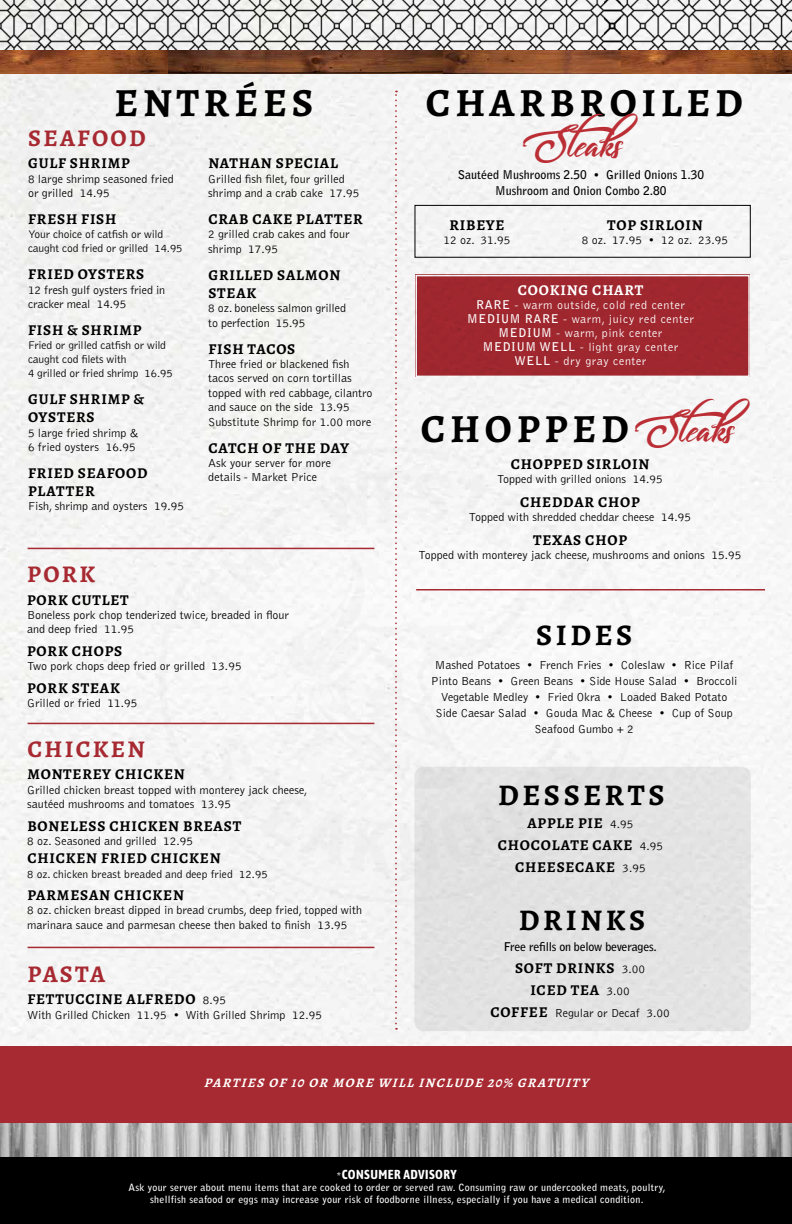
<style>
.page{position:relative;width:792px;height:1224px;background:#fff}
.page>*{position:absolute;margin:0;border:0;box-sizing:border-box;transform-origin:0 0}
.t1{font:47.9px "Libertinage";color:#bb2e35}
.t2{font:700 40px "Alegreya";letter-spacing:.12em;color:#000}
.t3{font:700 30px "Alegreya";letter-spacing:.12em;color:#000}
.t4{font:700 24px "Alegreya";letter-spacing:.095em;color:#a72931}
.t5{font:700 15px/18px "Alegreya";letter-spacing:.055em;color:#000}
.t6{font:700 15px "Alegreya";letter-spacing:.055em;color:#fff}
.t7{font:italic 700 13px "Alegreya";color:#fff}
.t8{font:700 13px "Asap Condensed";letter-spacing:.035em;color:#fff}
.t9{font:300 12px/14.4px "Bell Gothic Std";color:#000}
.t10{font:300 12px/14px "Bell Gothic Std";letter-spacing:.05em;color:#fff;text-align:center}
.t11{font:700 12px/16px "Bell Gothic Std";color:#000;text-align:center}
.t12{font:700 12px "Bell Gothic Std";letter-spacing:-.02em;color:#000}
.t13{font:300 11.5px/14.1px "Bell Gothic Std";letter-spacing:-.01em;color:#000}
.t14{font:700 10px/12px "Bell Gothic Std";letter-spacing:.025em;color:#fff;text-align:center}
.s1{font-family:"Bell Gothic Std";font-weight:300;font-size:12px}
.s2{font-weight:700}
.s3{font-family:"Libertinage";font-weight:400;font-size:47.9px;color:#bb2e35}
.s4{font-family:"Alegreya";font-weight:700;font-size:15px}
.s5{font-family:"Bell Gothic Std";font-size:9px}
</style>
<div class="page">
<div style="left:0;top:73px;width:792px;height:973px;background:#f5f5f4"></div>
<img style="left:0;top:1123px;width:383px;height:35px">
<img style="left:383px;top:1123px;width:409px;height:35px">
<div style="left:0;top:1158px;width:792px;height:66px;background:#000"></div>
<img style="left:0;top:0;width:184px;height:50px">
<img style="left:184px;top:0;width:214px;height:50px">
<img style="left:398px;top:0;width:206px;height:50px">
<img style="left:604px;top:0;width:188px;height:50px">
<img style="left:0;top:50px;width:792px;height:23px">
<div style="left:148px;top:435px;width:501px;height:481px;background:#f5f5f5"></div>
<div style="left:0;top:1046px;width:792px;height:77px;background:#a72931"></div>
<div style="left:414px;top:767px;width:337px;height:264px;background:#e3e3e4;border-radius:9px"></div>
<div style="left:414px;top:273px;width:338px;height:106px;background:#a0272f"></div>
<div style="left:415px;top:275px;width:335px;height:102px;border:2px solid #fff"></div>
<svg style="left:395px;top:91px;width:2px;height:939px"></svg>
<hr style="left:28px;top:548px;width:346px;height:1px;background:#a72931">
<hr style="left:28px;top:723px;width:346px;height:1px;background:#a72931">
<hr style="left:28px;top:947px;width:346px;height:1px;background:#a72931">
<div style="left:414px;top:205px;width:337px;height:53px;border:1px solid #000"></div>
<hr style="left:416px;top:589px;width:349px;height:2px;background:#a72931">
<h2 class="t2" style="left:114px;top:75px;width:200px">ENTRÉES</h2>
<h3 class="t4" style="left:28px;top:121px;width:119px">SEAFOOD</h3>
<p class="t5" style="left:28px;top:154px;width:103px">GULF SHRIMP</p>
<p class="t9" style="left:28px;top:172px;width:147px">8 large shrimp seasoned fried or grilled 14.95</p>
<p class="t5" style="left:28px;top:210px;width:90px">FRESH FISH</p>
<p class="t13" style="left:28px;top:227px;width:156px;line-height:14.4px">Your choice of catfish or wild caught cod fried or grilled 14.95</p>
<p class="t5" style="left:28px;top:265px;width:118px">FRIED OYSTERS</p>
<p class="t9" style="left:28px;top:283px;width:139px">12 fresh gulf oysters fried in cracker meal 14.95</p>
<p class="t5" style="left:28px;top:321px;width:115px">FISH &amp; SHRIMP</p>
<p class="t13" style="left:28px;top:338px;width:146px">Fried or grilled catfish or wild caught cod filets with<br>4 grilled or fried shrimp 16.95</p>
<p class="t5" style="left:28px;top:390px;width:118px">GULF SHRIMP &amp;<br>OYSTERS</p>
<p class="t9" style="left:28px;top:426px;width:112px">5 large fried shrimp &amp;<br>6 fried oysters 16.95</p>
<p class="t5" style="left:28px;top:464px;width:121px">FRIED SEAFOOD<br>PLATTER</p>
<p class="t9" style="left:28px;top:499px;width:158px">Fish, shrimp and oysters 19.95</p>
<p class="t5" style="left:208px;top:154px;width:131px">NATHAN SPECIAL</p>
<p class="t9" style="left:208px;top:172px;width:153px">Grilled fish filet, four grilled shrimp and a crab cake 17.95</p>
<p class="t5" style="left:208px;top:210px;width:156px">CRAB CAKE PLATTER</p>
<p class="t9" style="left:208px;top:228px;width:143px">2 grilled crab cakes and four shrimp 17.95</p>
<p class="t5" style="left:208px;top:266px;width:133px">GRILLED SALMON<br>STEAK</p>
<p class="t9" style="left:208px;top:301px;width:139px">8 oz. boneless salmon grilled to perfection 15.95</p>
<p class="t5" style="left:208px;top:339px;width:88px">FISH TACOS</p>
<p class="t9" style="left:208px;top:357px;width:166px">Three fried or blackened fish tacos served on corn tortillas topped with red cabbage, cilantro and sauce on the side 13.95<br>Substitute Shrimp for 1.00 more</p>
<p class="t5" style="left:208px;top:438px;width:142px">CATCH OF THE DAY</p>
<p class="t9" style="left:208px;top:456px;width:125px">Ask your server for more details - Market Price</p>
<h3 class="t4" style="left:27px;top:558px;width:70px">PORK</h3>
<p class="t5" style="left:27px;top:590px;width:103px">PORK CUTLET</p>
<p class="t9" style="left:27px;top:608px;width:264px">Boneless pork chop tenderized twice, breaded in flour and deep fried 11.95</p>
<p class="t5" style="left:27px;top:642px;width:97px">PORK CHOPS</p>
<p class="t9" style="left:27px;top:659px;width:216px">Two pork chops deep fried or grilled 13.95</p>
<p class="t5" style="left:27px;top:679px;width:94px">PORK STEAK</p>
<p class="t9" style="left:27px;top:696px;width:112px">Grilled or fried 11.95</p>
<h3 class="t4" style="left:27px;top:732px;width:119px">CHICKEN</h3>
<p class="t5" style="left:27px;top:765px;width:159px">MONTEREY CHICKEN</p>
<p class="t9" style="left:27px;top:783px;width:282px">Grilled chicken breast topped with monterey jack cheese, sautéed mushrooms and tomatoes 13.95</p>
<p class="t5" style="left:27px;top:816px;width:215px">BONELESS CHICKEN BREAST</p>
<p class="t9" style="left:27px;top:834px;width:168px">8 oz. Seasoned and grilled 12.95</p>
<p class="t5" style="left:27px;top:849px;width:195px">CHICKEN FRIED CHICKEN</p>
<p class="t13" style="left:27px;top:867px;width:242px">8 oz. chicken breast breaded and deep fried 12.95</p>
<p class="t5" style="left:27px;top:886px;width:158px">PARMESAN CHICKEN</p>
<p class="t9" style="left:27px;top:904px;width:337px">8 oz. chicken breast dipped in bread crumbs, deep fried, topped with marinara sauce and parmesan cheese then baked to finish 13.95</p>
<h3 class="t4" style="left:27px;top:957px;width:79px">PASTA</h3>
<p class="t5" style="left:27px;top:990px;width:200px">FETTUCCINE ALFREDO <span class="s1">8.95</span></p>
<p class="t9" style="left:27px;top:1008px;width:297px">With Grilled Chicken 11.95 • With Grilled Shrimp 12.95</p>
<h2 class="t2" style="left:426px;top:75px;width:318px">CHARBROILED</h2>
<h1 class="t1" style="left:522px;top:111px;width:120px">Steaks</h1>
<p class="t11" style="left:458px;top:167px;width:248px">Sautéed Mushrooms 2.50 • Grilled Onions 1.30<br>Mushroom and Onion Combo 2.80</p>
<p class="t5" style="left:449px;top:216px;width:57px">RIBEYE</p>
<p class="t9" style="left:444px;top:233px;width:68px">12 oz. 31.95</p>
<p class="t5" style="left:607px;top:216px;width:97px">TOP SIRLOIN</p>
<p class="t9" style="left:582px;top:233px;width:148px">8 oz. 17.95 • 12 oz. 23.95</p>
<p class="t6" style="left:518px;top:280px;width:127px">COOKING CHART</p>
<p class="t10" style="left:467px;top:299px;width:228px"><span class="s2">RARE</span> - warm outside, cold red center<br><span class="s2">MEDIUM RARE</span> - warm, juicy red center<br><span class="s2">MEDIUM</span> - warm, pink center<br><span class="s2">MEDIUM WELL</span> - light gray center<br><span class="s2">WELL</span> - dry gray center</p>
<h2 class="t2" style="left:421px;top:401px;width:332px">CHOPPED<span class="s3">Steaks</span></h2>
<p class="t5" style="left:511px;top:455px;width:140px">CHOPPED SIRLOIN</p>
<p class="t9" style="left:497px;top:473px;width:167px">Topped with grilled onions 14.95</p>
<p class="t5" style="left:520px;top:493px;width:121px">CHEDDAR CHOP</p>
<p class="t9" style="left:469px;top:511px;width:224px">Topped with shredded cheddar cheese 14.95</p>
<p class="t5" style="left:533px;top:531px;width:95px">TEXAS CHOP</p>
<p class="t9" style="left:419px;top:549px;width:324px">Topped with monterey jack cheese, mushrooms and onions 15.95</p>
<h3 class="t3" style="left:536px;top:614px;width:98px">SIDES</h3>
<p class="t9" style="left:431px;top:657px;width:308px;line-height:16px;text-align:center">Mashed Potatoes • French Fries • Coleslaw • Rice Pilaf Pinto Beans • Green Beans • Side House Salad • Broccoli Vegetable Medley • Fried Okra • Loaded Baked Potato Side Caesar Salad • Gouda Mac &amp; Cheese • Cup of Soup Seafood Gumbo + 2</p>
<h3 class="t3" style="left:498px;top:775px;width:168px">DESSERTS</h3>
<p class="t5" style="left:498px;top:811px;width:167px;line-height:22px;text-align:center">APPLE PIE <span class="s1">4.95<br></span>CHOCOLATE CAKE <span class="s1">4.95<br></span>CHEESECAKE <span class="s1">3.95</span></p>
<h3 class="t3" style="left:519px;top:899px;width:128px">DRINKS</h3>
<p class="t12" style="left:504px;top:940px;width:155px">Free refills on below beverages.</p>
<p class="t5" style="left:515px;top:957px;width:132px;line-height:22px;text-align:center">SOFT DRINKS <span class="s1">3.00<br></span>ICED TEA <span class="s1">3.00</span></p>
<p class="t9" style="left:490px;top:1007px;width:181px"><span class="s4">COFFEE</span> Regular or Decaf 3.00</p>
<p class="t7" style="left:204px;top:1074px;width:391px">PARTIES OF 10 OR MORE WILL INCLUDE 20% GRATUITY</p>
<p class="t8" style="left:336px;top:1166px;width:122px"><span class="s5">*</span>CONSUMER ADVISORY</p>
<p class="t14" style="left:128px;top:1181px;width:539px">Ask your server about menu items that are cooked to order or served raw. Consuming raw or undercooked meats, poultry, shellfish seafood or eggs may increase your risk of foodborne illness, especially if you have a medical condition.</p>
</div>
